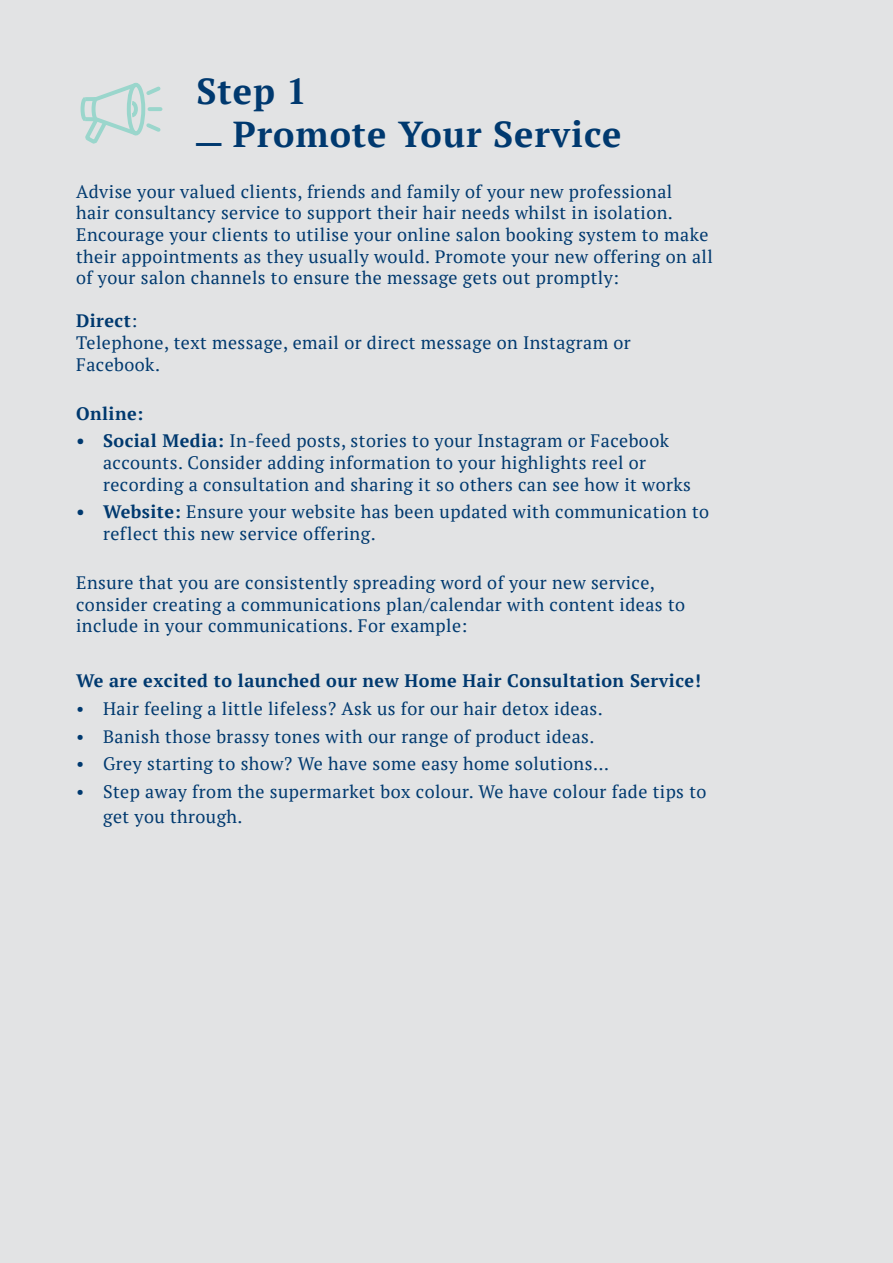
<style>
.page{position:relative;width:893px;height:1263px;background:#e2e3e4}
.page>*{position:absolute;margin:0;border:0;box-sizing:border-box;transform-origin:0 0}
.t1{font:700 36px "PT Serif";letter-spacing:.025em;color:#00396f}
.t2{font:18px/21.6px "PT Serif";letter-spacing:.025em;color:#00396f}
.t3{font:700 18px "PT Serif";letter-spacing:.025em;color:#00396f}
.s1{font-family:"Gin Sans";font-weight:400}
.s2{font-weight:700}
</style>
<div class="page">
<svg style="left:79px;top:80px;width:85px;height:67px;background:#d1dfde"></svg>
<hr style="left:150px;top:107px;width:11px;height:4px;background:#9ad6cc">
<h1 class="t1" style="left:197px;top:68px;width:112px">Step 1</h1>
<h1 class="t1" style="left:197px;top:111px;width:427px"><span class="s1">–</span> Promote Your Service</h1>
<p class="t2" style="left:76px;top:180px;width:638px">Advise your valued clients, friends and family of your new professional<br>hair consultancy service to support their hair needs whilst in isolation.<br>Encourage your clients to utilise your online salon booking system to make their appointments as they usually would. Promote your new offering on all of your salon channels to ensure the message gets out promptly:</p>
<p class="t2" style="left:76px;top:310px;width:556px"><span class="s2">Direct</span>:<br>Telephone, text message, email or direct message on Instagram or<br>Facebook.</p>
<p class="t3" style="left:76px;top:402px;width:69px">Online:</p>
<p class="t2" style="left:103px;top:430px;width:589px;text-indent:-27px"><span class="s2">• Social Media:</span> In-feed posts, stories to your Instagram or Facebook accounts. Consider adding information to your highlights reel or recording a consultation and sharing it so others can see how it works</p>
<p class="t2" style="left:103px;top:501px;width:607px;text-indent:-27px"><span class="s2">• Website:</span> Ensure your website has been updated with communication to reflect this new service offering.</p>
<p class="t2" style="left:76px;top:572px;width:610px">Ensure that you are consistently spreading word of your new service, consider creating a communications plan/calendar with content ideas to include in your communications. For example:</p>
<p class="t3" style="left:76px;top:669px;width:626px">We are excited to launched our new Home Hair Consultation Service!</p>
<p class="t2" style="left:76px;top:698px;width:528px">• Hair feeling a little lifeless? Ask us for our hair detox ideas.</p>
<p class="t2" style="left:76px;top:725px;width:520px">• Banish those brassy tones with our range of product ideas.</p>
<p class="t2" style="left:76px;top:753px;width:534px">• Grey starting to show? We have some easy home solutions…</p>
<p class="t2" style="left:103px;top:779px;width:605px;line-height:25.2px;text-indent:-27px">• Step away from the supermarket box colour. We have colour fade tips to get you through.</p>
</div>
